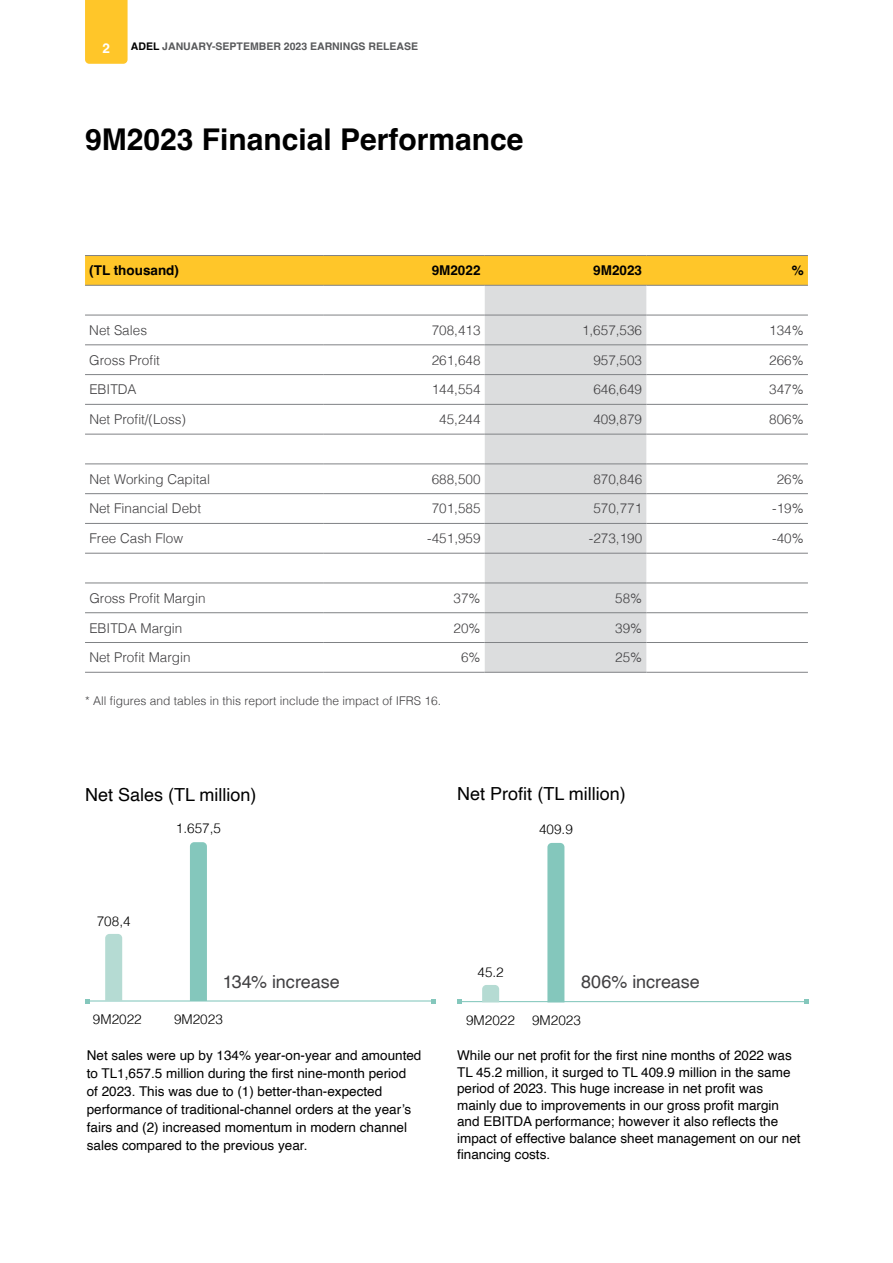
<style>
.page{position:relative;width:893px;height:1263px;background:#fff}
.page>*{position:absolute;margin:0;border:0;box-sizing:border-box;transform-origin:0 0}
.t1{font:700 30px "Helvetica";color:#000}
.t2{font:18px "Helvetica";color:#000}
.t3{font:18px "Helvetica";color:#414042}
.t4{font:13.5px/16.5px "Helvetica";color:#000}
.t5{font:300 13.5px "Helvetica";color:#414042}
.t6{font:300 13.5px "Helvetica";color:#000}
.t7{font:700 13.5px "Helvetica";color:#000}
.t8{font:700 13.5px "Helvetica";color:#fff}
.t9{font:300 12px "Helvetica";color:#414042}
.t10{font:700 10.5px "Helvetica";color:#58595b}
.s1{color:#000}
</style>
<div class="page">
<div style="left:85px;top:0;width:43px;height:64px;background:#ffc629"></div>
<hr style="left:459px;top:1001px;width:348px;height:1px;background:#84c7bc">
<svg style="left:457px;top:999px;width:4px;height:5px"></svg>
<svg style="left:804px;top:999px;width:5px;height:5px"></svg>
<hr style="left:88px;top:1000px;width:346px;height:1px;background:#84c7bc">
<svg style="left:86px;top:999px;width:4px;height:4px"></svg>
<svg style="left:432px;top:999px;width:4px;height:4px"></svg>
<div style="left:85px;top:256px;width:723px;height:29px;background:#ffc629"></div>
<div style="left:485px;top:286px;width:161px;height:386px;background:#dcddde"></div>
<hr style="left:85px;top:315px;width:238px;height:1px;background:#808285">
<hr style="left:323px;top:315px;width:162px;height:1px;background:#808285">
<hr style="left:485px;top:315px;width:161px;height:1px;background:#808285">
<hr style="left:646px;top:315px;width:162px;height:1px;background:#808285">
<hr style="left:85px;top:344px;width:238px;height:1px;background:#808285">
<hr style="left:323px;top:344px;width:162px;height:1px;background:#808285">
<hr style="left:485px;top:344px;width:161px;height:1px;background:#808285">
<hr style="left:646px;top:344px;width:162px;height:1px;background:#808285">
<hr style="left:85px;top:374px;width:238px;height:1px;background:#808285">
<hr style="left:323px;top:374px;width:162px;height:1px;background:#808285">
<hr style="left:485px;top:374px;width:161px;height:1px;background:#808285">
<hr style="left:646px;top:374px;width:162px;height:1px;background:#808285">
<hr style="left:85px;top:404px;width:238px;height:1px;background:#808285">
<hr style="left:323px;top:404px;width:162px;height:1px;background:#808285">
<hr style="left:485px;top:404px;width:161px;height:1px;background:#808285">
<hr style="left:646px;top:404px;width:162px;height:1px;background:#808285">
<hr style="left:85px;top:434px;width:238px;height:1px;background:#808285">
<hr style="left:323px;top:434px;width:162px;height:1px;background:#808285">
<hr style="left:485px;top:434px;width:161px;height:1px;background:#808285">
<hr style="left:646px;top:434px;width:162px;height:1px;background:#808285">
<hr style="left:85px;top:463px;width:238px;height:1px;background:#808285">
<hr style="left:323px;top:463px;width:162px;height:1px;background:#808285">
<hr style="left:485px;top:463px;width:161px;height:1px;background:#808285">
<hr style="left:646px;top:463px;width:162px;height:1px;background:#808285">
<hr style="left:85px;top:493px;width:238px;height:1px;background:#808285">
<hr style="left:323px;top:493px;width:162px;height:1px;background:#808285">
<hr style="left:485px;top:493px;width:161px;height:1px;background:#808285">
<hr style="left:646px;top:493px;width:162px;height:1px;background:#808285">
<hr style="left:85px;top:523px;width:238px;height:1px;background:#808285">
<hr style="left:323px;top:523px;width:162px;height:1px;background:#808285">
<hr style="left:485px;top:523px;width:161px;height:1px;background:#808285">
<hr style="left:646px;top:523px;width:162px;height:1px;background:#808285">
<hr style="left:85px;top:553px;width:238px;height:1px;background:#808285">
<hr style="left:323px;top:553px;width:162px;height:1px;background:#808285">
<hr style="left:485px;top:553px;width:161px;height:1px;background:#808285">
<hr style="left:646px;top:553px;width:162px;height:1px;background:#808285">
<hr style="left:85px;top:583px;width:238px;height:1px;background:#808285">
<hr style="left:323px;top:583px;width:162px;height:1px;background:#808285">
<hr style="left:485px;top:583px;width:161px;height:1px;background:#808285">
<hr style="left:646px;top:583px;width:162px;height:1px;background:#808285">
<hr style="left:85px;top:612px;width:238px;height:1px;background:#808285">
<hr style="left:323px;top:612px;width:162px;height:1px;background:#808285">
<hr style="left:485px;top:612px;width:161px;height:1px;background:#808285">
<hr style="left:646px;top:612px;width:162px;height:1px;background:#808285">
<hr style="left:85px;top:642px;width:238px;height:1px;background:#808285">
<hr style="left:85px;top:672px;width:238px;height:1px;background:#808285">
<hr style="left:323px;top:642px;width:162px;height:1px;background:#808285">
<hr style="left:323px;top:672px;width:162px;height:1px;background:#808285">
<hr style="left:485px;top:642px;width:161px;height:1px;background:#808285">
<hr style="left:485px;top:672px;width:161px;height:1px;background:#808285">
<hr style="left:646px;top:642px;width:162px;height:1px;background:#808285">
<hr style="left:646px;top:672px;width:162px;height:1px;background:#808285">
<hr style="left:85px;top:255px;width:238px;height:1px;background:#808285">
<hr style="left:323px;top:255px;width:162px;height:1px;background:#808285">
<hr style="left:485px;top:255px;width:161px;height:1px;background:#808285">
<hr style="left:646px;top:255px;width:162px;height:1px;background:#808285">
<hr style="left:85px;top:285px;width:238px;height:1px;background:#808285">
<hr style="left:323px;top:285px;width:162px;height:1px;background:#808285">
<hr style="left:485px;top:285px;width:161px;height:1px;background:#808285">
<hr style="left:646px;top:285px;width:162px;height:1px;background:#808285">
<div style="left:190px;top:842px;width:17px;height:158px;background:#84c7bc"></div>
<svg style="left:105px;top:934px;width:17px;height:67px"></svg>
<svg style="left:482px;top:985px;width:17px;height:17px"></svg>
<div style="left:547px;top:843px;width:17px;height:158px;background:#84c7bc"></div>
<p class="t8" style="left:103px;top:40px;width:9px">2</p>
<p class="t10" style="left:131px;top:40px;width:289px"><span class="s1">ADEL</span> JANUARY-SEPTEMBER 2023 EARNINGS RELEASE</p>
<h1 class="t1" style="left:85px;top:121px;width:440px">9M2023 Financial Performance</h1>
<p class="t7" style="left:89px;top:262px;width:91px">(TL thousand)</p>
<p class="t7" style="left:432px;top:262px;width:50px">9M2022</p>
<p class="t7" style="left:593px;top:262px;width:50px">9M2023</p>
<p class="t7" style="left:792px;top:262px;width:14px">%</p>
<p class="t5" style="left:89px;top:318px;width:59px">Net Sales</p>
<p class="t5" style="left:432px;top:318px;width:50px">708,413</p>
<p class="t5" style="left:582px;top:318px;width:62px">1,657,536</p>
<p class="t5" style="left:769px;top:318px;width:36px">134%</p>
<p class="t5" style="left:89px;top:348px;width:72px">Gross Profit</p>
<p class="t5" style="left:432px;top:348px;width:50px">261,648</p>
<p class="t5" style="left:593px;top:348px;width:50px">957,503</p>
<p class="t5" style="left:769px;top:348px;width:36px">266%</p>
<p class="t5" style="left:89px;top:378px;width:49px">EBITDA</p>
<p class="t5" style="left:432px;top:378px;width:50px">144,554</p>
<p class="t5" style="left:593px;top:378px;width:50px">646,649</p>
<p class="t5" style="left:769px;top:378px;width:36px">347%</p>
<p class="t5" style="left:89px;top:408px;width:98px">Net Profit/(Loss)</p>
<p class="t5" style="left:439px;top:408px;width:43px">45,244</p>
<p class="t5" style="left:593px;top:408px;width:50px">409,879</p>
<p class="t5" style="left:769px;top:408px;width:36px">806%</p>
<p class="t5" style="left:89px;top:467px;width:122px">Net Working Capital</p>
<p class="t5" style="left:432px;top:467px;width:50px">688,500</p>
<p class="t5" style="left:593px;top:467px;width:50px">870,846</p>
<p class="t5" style="left:777px;top:467px;width:29px">26%</p>
<p class="t5" style="left:89px;top:497px;width:113px">Net Financial Debt</p>
<p class="t5" style="left:432px;top:497px;width:50px">701,585</p>
<p class="t5" style="left:593px;top:497px;width:50px">570,771</p>
<p class="t5" style="left:772px;top:497px;width:33px">-19%</p>
<p class="t5" style="left:89px;top:527px;width:95px">Free Cash Flow</p>
<p class="t5" style="left:427px;top:527px;width:55px">-451,959</p>
<p class="t5" style="left:589px;top:527px;width:55px">-273,190</p>
<p class="t5" style="left:772px;top:527px;width:33px">-40%</p>
<p class="t5" style="left:89px;top:586px;width:118px">Gross Profit Margin</p>
<p class="t5" style="left:454px;top:586px;width:29px">37%</p>
<p class="t5" style="left:615px;top:586px;width:29px">58%</p>
<p class="t5" style="left:89px;top:616px;width:95px">EBITDA Margin</p>
<p class="t5" style="left:454px;top:616px;width:29px">20%</p>
<p class="t5" style="left:615px;top:616px;width:29px">39%</p>
<p class="t5" style="left:89px;top:646px;width:103px">Net Profit Margin</p>
<p class="t5" style="left:461px;top:646px;width:21px">6%</p>
<p class="t5" style="left:615px;top:646px;width:29px">25%</p>
<p class="t9" style="left:85px;top:690px;width:358px">* All figures and tables in this report include the impact of IFRS 16.</p>
<h2 class="t2" style="left:85px;top:781px;width:173px">Net Sales (TL million)</h2>
<h2 class="t2" style="left:457px;top:780px;width:170px">Net Profit (TL million)</h2>
<p class="t6" style="left:97px;top:910px;width:35px">708,4</p>
<p class="t6" style="left:176px;top:816px;width:47px">1.657,5</p>
<p class="t6" style="left:539px;top:818px;width:35px">409.9</p>
<p class="t6" style="left:477px;top:961px;width:28px">45.2</p>
<p class="t6" style="left:466px;top:1009px;width:50px">9M2022</p>
<p class="t6" style="left:532px;top:1009px;width:50px">9M2023</p>
<h2 class="t3" style="left:223px;top:967px;width:118px">134% increase</h2>
<h2 class="t3" style="left:581px;top:967px;width:120px">806% increase</h2>
<p class="t6" style="left:93px;top:1008px;width:50px">9M2022</p>
<p class="t6" style="left:174px;top:1008px;width:50px">9M2023</p>
<p class="t4" style="left:87px;top:1047px;width:336px;line-height:18px">Net sales were up by 134% year-on-year and amounted to TL1,657.5 million during the first nine-month period<br>of 2023. This was due to (1) better-than-expected performance of traditional-channel orders at the year’s fairs and (2) increased momentum in modern channel sales compared to the previous year.</p>
<p class="t4" style="left:457px;top:1047px;width:345px">While our net profit for the first nine months of 2022 was TL 45.2 million, it surged to TL 409.9 million in the same period of 2023. This huge increase in net profit was mainly due to improvements in our gross profit margin and EBITDA performance; however it also reflects the impact of effective balance sheet management on our net financing costs.</p>
</div>
